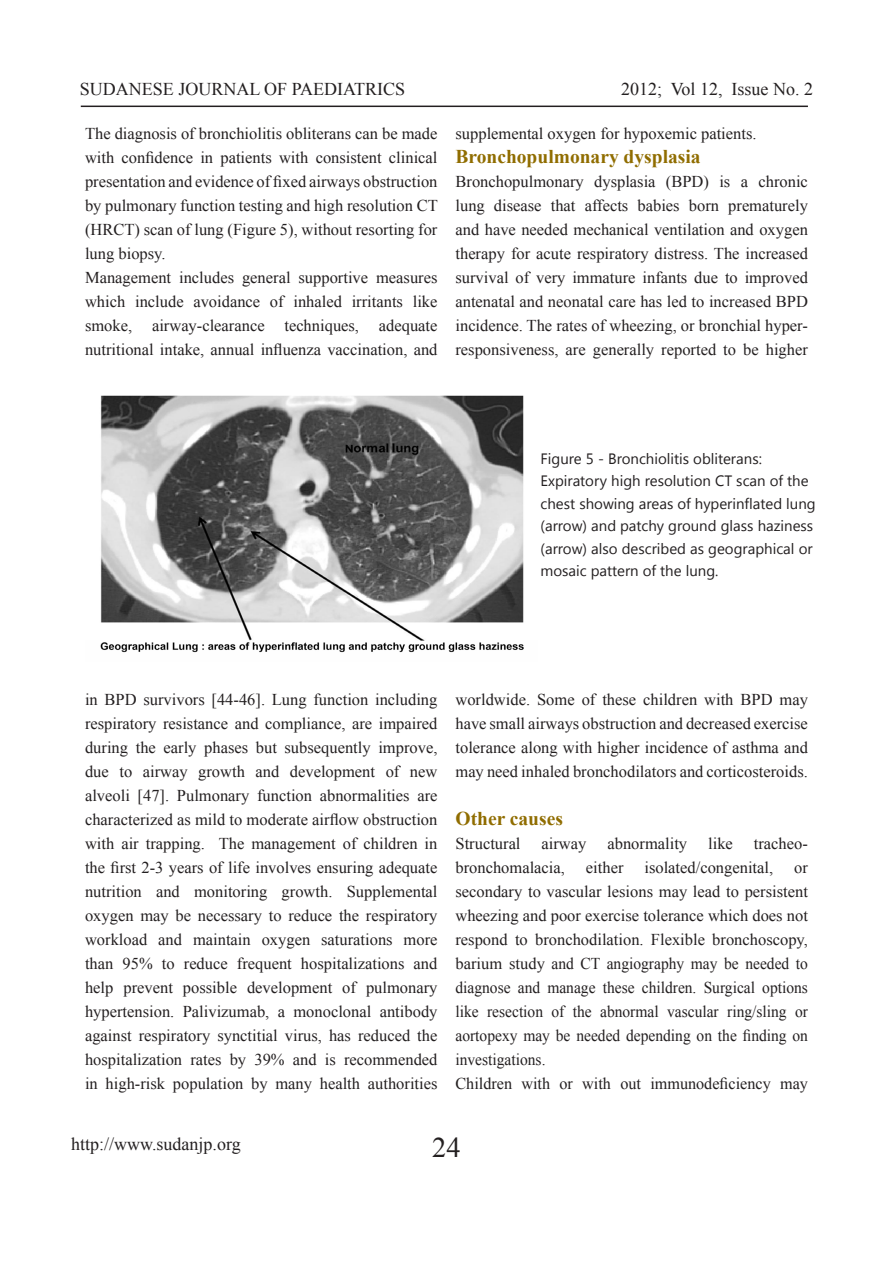
<style>
.page{position:relative;width:893px;height:1263px;background:#fff}
.page>*{position:absolute;margin:0;border:0;box-sizing:border-box;transform-origin:0 0}
.t1{font:28.5px "Times New Roman";color:#231f20}
.t2{font:700 19.5px "Times New Roman";color:#906d00}
.t3{font:18px "Times New Roman";color:#231f20}
.t4{font:16.5px/24px "Times New Roman";color:#231f20;text-align:justify}
.t5{font:15px/22.5px "Segoe UI";color:#231f20}
</style>
<div class="page">
<hr style="left:81px;top:106px;width:727px;height:1px;background:#231f20">
<img style="left:100px;top:395px;width:424px;height:258px">
<p class="t3" style="left:80px;top:77px;width:327px">SUDANESE JOURNAL OF PAEDIATRICS</p>
<p class="t3" style="left:621px;top:77px;width:193px">2012; Vol 12, Issue No. 2</p>
<p class="t4" style="left:85px;top:121px;width:354px">The diagnosis of bronchiolitis obliterans can be made with confidence in patients with consistent clinical presentation and evidence of fixed airways obstruction by pulmonary function testing and high resolution CT (HRCT) scan of lung (Figure 5), without resorting for lung biopsy.</p>
<p class="t4" style="left:85px;top:265px;width:354px">Management includes general supportive measures which include avoidance of inhaled irritants like smoke, airway-clearance techniques, adequate nutritional intake, annual influenza vaccination, and</p>
<p class="t4" style="left:455px;top:121px;width:303px">supplemental oxygen for hypoxemic patients.</p>
<p class="t2" style="left:455px;top:143px;width:247px">Bronchopulmonary dysplasia</p>
<p class="t4" style="left:455px;top:169px;width:354px">Bronchopulmonary dysplasia (BPD) is a chronic lung disease that affects babies born prematurely and have needed mechanical ventilation and oxygen therapy for acute respiratory distress. The increased survival of very immature infants due to improved antenatal and neonatal care has led to increased BPD incidence. The rates of wheezing, or bronchial hyper&shy;responsiveness, are generally reported to be higher</p>
<p class="t5" style="left:540px;top:446px;width:277px">Figure 5 - Bronchiolitis obliterans:<br>Expiratory high resolution CT scan of the chest showing areas of hyperinflated lung (arrow) and patchy ground glass haziness (arrow) also described as geographical or mosaic pattern of the lung.</p>
<p class="t4" style="left:85px;top:687px;width:354px">in BPD survivors [44-46]. Lung function including respiratory resistance and compliance, are impaired during the early phases but subsequently improve, due to airway growth and development of new alveoli [47]. Pulmonary function abnormalities are characterized as mild to moderate airflow obstruction with air trapping. The management of children in the first 2-3 years of life involves ensuring adequate nutrition and monitoring growth. Supplemental oxygen may be necessary to reduce the respiratory workload and maintain oxygen saturations more than 95% to reduce frequent hospitalizations and help prevent possible development of pulmonary hypertension. Palivizumab, a monoclonal antibody against respiratory synctitial virus, has reduced the hospitalization rates by 39% and is recommended in high-risk population by many health authorities</p>
<p class="t4" style="left:455px;top:687px;width:354px">worldwide. Some of these children with BPD may have small airways obstruction and decreased exercise tolerance along with higher incidence of asthma and may need inhaled bronchodilators and corticosteroids.</p>
<p class="t2" style="left:455px;top:805px;width:109px">Other causes</p>
<p class="t4" style="left:455px;top:831px;width:67px">Structural</p>
<p class="t4" style="left:542px;top:831px;width:46px">airway</p>
<p class="t4" style="left:607px;top:831px;width:81px">abnormality</p>
<p class="t4" style="left:708px;top:831px;width:26px">like</p>
<p class="t4" style="left:754px;top:831px;width:56px">tracheo-</p>
<p class="t4" style="left:455px;top:855px;width:111px">bronchomalacia,</p>
<p class="t4" style="left:586px;top:855px;width:39px">either</p>
<p class="t4" style="left:644px;top:855px;width:130px">isolated/congenital,</p>
<p class="t4" style="left:455px;top:855px;width:354px;text-indent:339px">or secondary to vascular lesions may lead to persistent wheezing and poor exercise tolerance which does not respond to bronchodilation. Flexible bronchoscopy, barium study and CT angiography may be needed to diagnose and manage these children. Surgical options like resection of the abnormal vascular ring/sling or aortopexy may be needed depending on the finding on investigations.</p>
<p class="t4" style="left:455px;top:1071px;width:354px">Children with or with out immunodeficiency may</p>
<p class="t3" style="left:71px;top:1132px;width:171px">http://www.sudanjp.org</p>
<h1 class="t1" style="left:432px;top:1128px;width:30px">24</h1>
</div>
